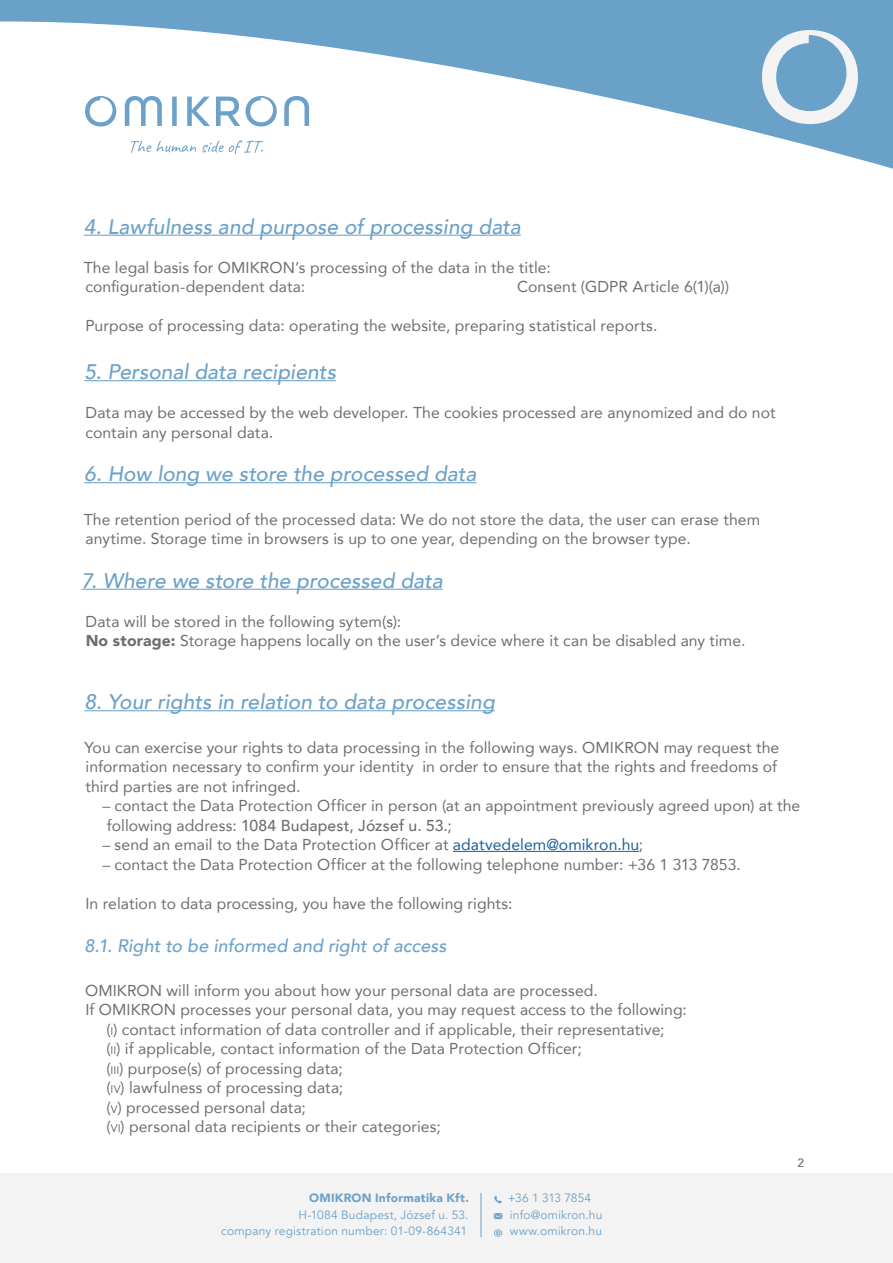
<style>
.page{position:relative;width:893px;height:1263px;background:#fff}
.page>*{position:absolute;margin:0;border:0;box-sizing:border-box;transform-origin:0 0}
.t1{font:italic 500 21px "Avenir";color:#6ca1c9}
.t2{font:italic 500 18px "Avenir";letter-spacing:.005em;color:#6ca1c9}
.t3{font:15.75px/19.5px "Avenir";letter-spacing:.005em;color:#6d6e71}
.t4{font:12px/16.5px "Avenir";letter-spacing:.015em;color:#6ca1c9;text-align:right}
.t5{font:900 12px "Avenir";letter-spacing:.02em;color:#6ca1c9}
.t6{font:500 12px "Avenir";color:#6d6e71}
.s1{font-weight:900}
.s2{font-weight:500}
.s3{color:#175d9e}
.s4{font-style:inherit}
.s5{font-size:10.95px}
</style>
<div class="page">
<div style="left:0;top:1174px;width:893px;height:89px;background:#f2f3f2"></div>
<svg style="left:494px;top:1196px;width:8px;height:7px"></svg>
<svg style="left:494px;top:1213px;width:8px;height:6px"></svg>
<svg style="left:494px;top:1229px;width:8px;height:8px"></svg>
<hr style="left:481px;top:1193px;width:1px;height:44px;background:#6ca1c9">
<svg style="left:0;top:0;width:893px;height:169px"></svg>
<svg style="left:762px;top:30px;width:96px;height:94px"></svg>
<svg style="left:85px;top:96px;width:224px;height:31px"></svg>
<svg style="left:131px;top:140px;width:132px;height:14px"></svg>
<hr style="left:84px;top:235px;width:437px;height:1px;background:#6ca1c9">
<hr style="left:84px;top:380px;width:252px;height:1px;background:#6ca1c9">
<hr style="left:84px;top:482px;width:392px;height:1px;background:#6ca1c9">
<hr style="left:82px;top:589px;width:361px;height:1px;background:#6ca1c9">
<hr style="left:84px;top:710px;width:411px;height:1px;background:#6ca1c9">
<hr style="left:453px;top:851px;width:186px;height:1px;background:#175d9e">
<p class="t1" style="left:84px;top:214px;width:438px">4. Lawfulness and purpose of processing data</p>
<p class="t3" style="left:84px;top:257px;width:468px">The legal basis for OMIKRON’s processing of the data in the title:</p>
<p class="t3" style="left:85px;top:276px;width:221px">configuration-dependent data:</p>
<p class="t3" style="left:517px;top:276px;width:213px">Consent (GDPR Article 6(1)(a))</p>
<p class="t3" style="left:85px;top:315px;width:573px">Purpose of processing data: operating the website, preparing statistical reports.</p>
<p class="t1" style="left:84px;top:359px;width:253px">5. Personal data recipients</p>
<p class="t3" style="left:85px;top:402px;width:692px">Data may be accessed by the web developer. The cookies processed are anynomized and do not contain any personal data.</p>
<p class="t1" style="left:84px;top:461px;width:394px">6. How long we store the processed data</p>
<p class="t3" style="left:84px;top:509px;width:678px">The retention period of the processed data: We do not store the data, the user can erase them anytime. Storage time in browsers is up to one year, depending on the browser type.</p>
<p class="t1" style="left:82px;top:568px;width:363px">7. Where we store the processed data</p>
<p class="t3" style="left:86px;top:611px;width:317px">Data will be stored in the following sytem(s):</p>
<p class="t3" style="left:86px;top:630px;width:661px"><span class="s1">No storage:</span> Storage happens locally on the user’s device where it can be disabled any time.</p>
<p class="t1" style="left:84px;top:689px;width:412px">8. Your rights in relation to data processing</p>
<p class="t3" style="left:84px;top:737px;width:696px">You can exercise your rights to data processing in the following ways. OMIKRON may request the information necessary to confirm your identity in order to ensure that the rights and freedoms of third parties are not infringed.</p>
<p class="t3" style="left:102px;top:795px;width:699px">– contact the Data Protection Officer in person (at an appointment previously agreed upon) at the following address: <span class="s2">1084 Budapest, József u. 53</span>.;</p>
<p class="t3" style="left:102px;top:834px;width:542px">– send an email to the Data Protection Officer at <span class="s3">adatvedelem@omikron.hu</span>;</p>
<p class="t3" style="left:102px;top:854px;width:640px">– contact the Data Protection Officer at the following telephone number: +36 1 313 7853.</p>
<p class="t3" style="left:85px;top:893px;width:429px">In relation to data processing, you have the following rights:</p>
<p class="t2" style="left:85px;top:935px;width:363px">8.1. Right to be informed and right of access</p>
<p class="t3" style="left:85px;top:980px;width:514px">OMIKRON will inform you about how your personal data are processed.</p>
<p class="t3" style="left:85px;top:999px;width:603px">If OMIKRON processes your personal data, you may request access to the following:</p>
<p class="t3" style="left:107px;top:1019px;width:559px"><span class="s4">(</span><span class="s5">I</span><span class="s4">)</span> contact information of data controller and if applicable, their representative;</p>
<p class="t3" style="left:107px;top:1038px;width:477px"><span class="s4">(</span><span class="s5">II</span><span class="s4">)</span> if applicable, contact information of the Data Protection Officer;</p>
<p class="t3" style="left:107px;top:1058px;width:238px"><span class="s4">(</span><span class="s5">III</span><span class="s4">)</span> purpose(s) of processing data;</p>
<p class="t3" style="left:107px;top:1077px;width:238px"><span class="s4">(</span><span class="s5">IV</span><span class="s4">)</span> lawfulness of processing data;</p>
<p class="t3" style="left:107px;top:1097px;width:201px"><span class="s4">(</span><span class="s5">V</span><span class="s4">)</span> processed personal data;</p>
<p class="t3" style="left:107px;top:1116px;width:336px"><span class="s4">(</span><span class="s5">VI</span><span class="s4">)</span> personal data recipients or their categories;</p>
<p class="t5" style="left:309px;top:1187px;width:161px">OMIKRON Informatika Kft.</p>
<p class="t4" style="left:221px;top:1206px;width:249px">H-1084 Budapest, József u. 53.<br>company registration number: 01-09-864341</p>
<p class="t4" style="left:508px;top:1190px;width:96px;text-align:left">+36 1 313 7854 info@omikron.hu www.omikron.hu</p>
<p class="t6" style="left:797px;top:1152px;width:8px">2</p>
</div>
